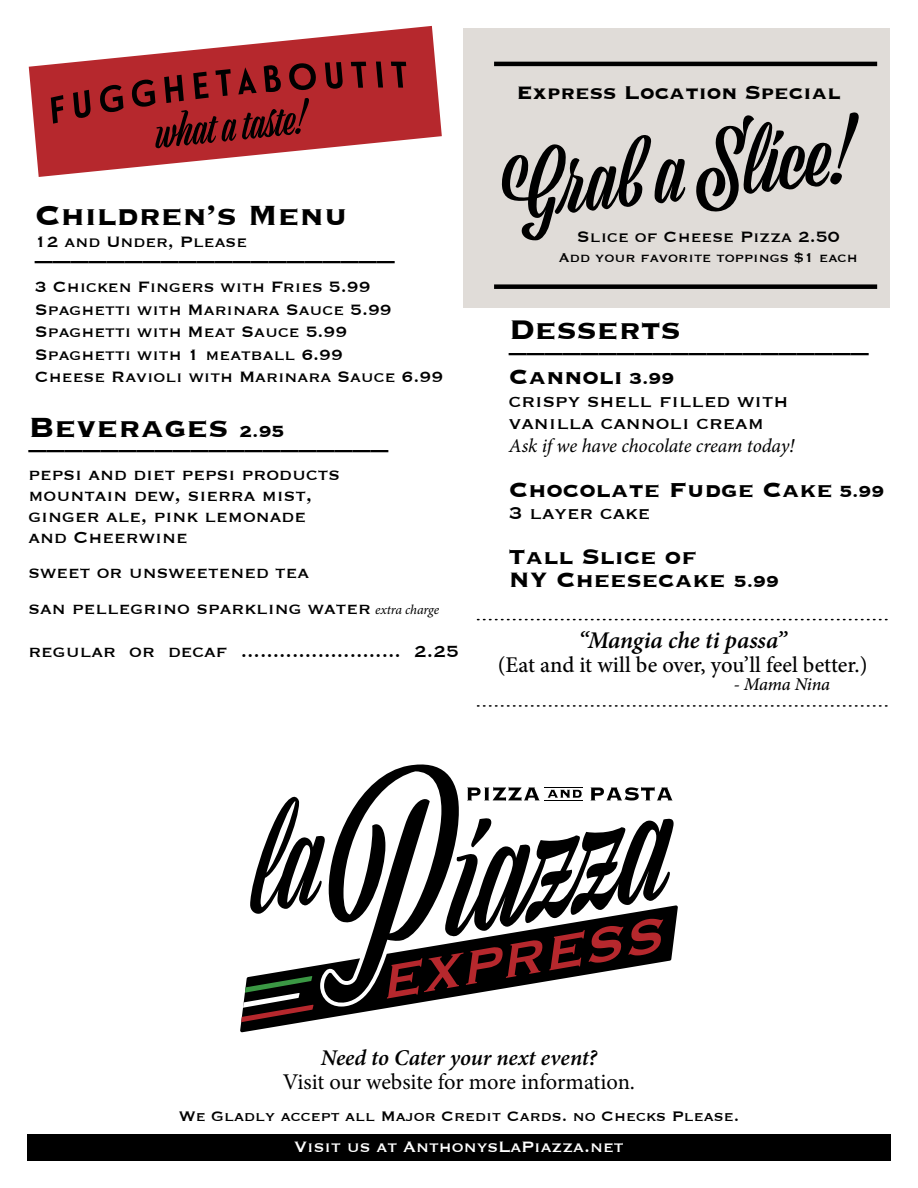
<style>
.page{position:relative;width:918px;height:1188px;background:#fff}
.page>*{position:absolute;margin:0;border:0;box-sizing:border-box;transform-origin:0 0}
.t1{font:82.5px "Viktor Script";color:#000}
.t2{font:36px "Copperplate";color:#000}
.t3{font:700 36px "Copperplate";color:#000}
.t4{font:700 27px/22.5px "Copperplate";color:#000}
.t5{font:700 24px "Copperplate";color:#000}
.t6{font:italic 600 24px "Minion Pro";letter-spacing:-.005em;color:#000}
.t7{font:22.5px/22.5px "Copperplate";color:#000}
.t8{font:500 22.5px "Minion Pro";letter-spacing:-.005em;color:#000}
.t9{font:22.5px "Minion Pro";letter-spacing:-.005em;color:#000}
.t10{font:italic 600 22.5px "Minion Pro";letter-spacing:-.005em;color:#000}
.t11{font:21px/21px "Copperplate";color:#000}
.t12{font:19.5px/22.5px "Copperplate";color:#000}
.t13{font:italic 19.5px "Minion Pro";letter-spacing:-.01em;color:#000}
.t14{font:19.5px "Copperplate";color:#fff}
.t15{font:18px "Copperplate";color:#000}
.t16{font:italic 500 18px "Minion Pro";letter-spacing:-.015em;color:#000}
.t17{font:16.5px "Copperplate";color:#000}
.s1{font-size:21px}
.s2{font-family:"Minion Pro";font-style:italic;font-size:13.5px}
</style>
<div class="page">
<div style="left:463px;top:29px;width:426px;height:279px;background:#e0dcd8"></div>
<svg style="left:29px;top:26px;width:413px;height:151px;fill:#b6282d"></svg>
<svg style="left:51px;top:95px;width:12px;height:29px"></svg>
<svg style="left:73px;top:90px;width:18px;height:28px"></svg>
<svg style="left:99px;top:85px;width:25px;height:28px"></svg>
<svg style="left:325px;top:62px;width:18px;height:27px"></svg>
<svg style="left:351px;top:62px;width:15px;height:26px"></svg>
<svg style="left:376px;top:62px;width:7px;height:26px"></svg>
<svg style="left:391px;top:62px;width:15px;height:26px"></svg>
<svg style="left:131px;top:63px;width:185px;height:85px;background:#8c1e22"></svg>
<svg style="left:477px;top:619px;width:411px;height:1px"></svg>
<svg style="left:477px;top:705px;width:411px;height:2px"></svg>
<div style="left:27px;top:1134px;width:864px;height:27px;background:#000"></div>
<svg style="left:240px;top:905px;width:438px;height:127px"></svg>
<svg style="left:241px;top:764px;width:433px;height:258px"></svg>
<hr style="left:545px;top:800px;width:38px;height:1px;background:#000">
<hr style="left:545px;top:787px;width:38px;height:1px;background:#000">
<hr style="left:494px;top:62px;width:383px;height:4px;background:#000">
<div style="left:494px;top:284px;width:383px;height:5px;background:#000"></div>
<h2 class="t3" style="left:35px;top:191px;width:315px">Children’s Menu</h2>
<p class="t12" style="left:35px;top:230px;width:214px">12 and Under, Please</p>
<h2 class="t2" style="left:35px;top:236px;width:362px">––––––––––––––––––––</h2>
<p class="t12" style="left:35px;top:275px;width:410px">3 Chicken Fingers with Fries 5.99<br>Spaghetti with Marinara Sauce 5.99<br>Spaghetti with Meat Sauce 5.99<br>Spaghetti with 1 meatball 6.99<br>Cheese Ravioli with Marinara Sauce 6.99</p>
<h2 class="t3" style="left:28px;top:404px;width:257px">Beverages <span class="s1">2.95</span></h2>
<h2 class="t2" style="left:28px;top:426px;width:362px">––––––––––––––––––––</h2>
<p class="t11" style="left:28px;top:463px;width:313px">pepsi and diet pepsi products mountain dew, sierra mist, ginger ale, pink lemonade and Cheerwine</p>
<p class="t11" style="left:28px;top:553px;width:412px;line-height:36px">sweet or unsweetened tea<br>san pellegrino sparkling water <span class="s2">extra charge</span></p>
<p class="t11" style="left:28px;top:640px;width:432px">regular or decaf ......................... 2.25</p>
<p class="t5" style="left:517px;top:77px;width:326px">Express Location Special</p>
<h1 class="t1" style="left:498px;top:142px;width:352px;rotate:-6deg">Grab aSlice!</h1>
<p class="t12" style="left:577px;top:225px;width:264px">Slice of Cheese Pizza 2.50</p>
<p class="t17" style="left:559px;top:247px;width:300px">Add your favorite toppings $1 each</p>
<h2 class="t3" style="left:509px;top:306px;width:174px">Desserts</h2>
<h2 class="t2" style="left:509px;top:329px;width:362px">––––––––––––––––––––</h2>
<p class="t4" style="left:509px;top:365px;width:167px">Cannoli <span class="s1">3.99</span></p>
<p class="t7" style="left:509px;top:388px;width:281px">crispy shell filled with vanilla cannoli cream</p>
<p class="t13" style="left:509px;top:432px;width:287px">Ask if we have chocolate cream today!</p>
<p class="t4" style="left:509px;top:477px;width:377px">Chocolate Fudge Cake <span class="s1">5.99</span></p>
<p class="t7" style="left:509px;top:501px;width:143px">3 layer cake</p>
<p class="t4" style="left:509px;top:545px;width:271px">Tall Slice of<br>NY Cheesecake <span class="s1">5.99</span></p>
<p class="t6" style="left:578px;top:623px;width:210px">“Mangia che ti passa”</p>
<p class="t8" style="left:498px;top:649px;width:371px">(Eat and it will be over, you’ll feel better.)</p>
<p class="t16" style="left:734px;top:672px;width:98px">- Mama Nina</p>
<p class="t10" style="left:321px;top:1042px;width:278px">Need to Cater your next event?</p>
<p class="t9" style="left:283px;top:1067px;width:354px">Visit our website for more information.</p>
<p class="t15" style="left:179px;top:1104px;width:562px">We Gladly accept all Major Credit Cards. no Checks Please.</p>
<p class="t14" style="left:294px;top:1134px;width:331px">Visit us at AnthonysLaPiazza.net</p>
</div>
